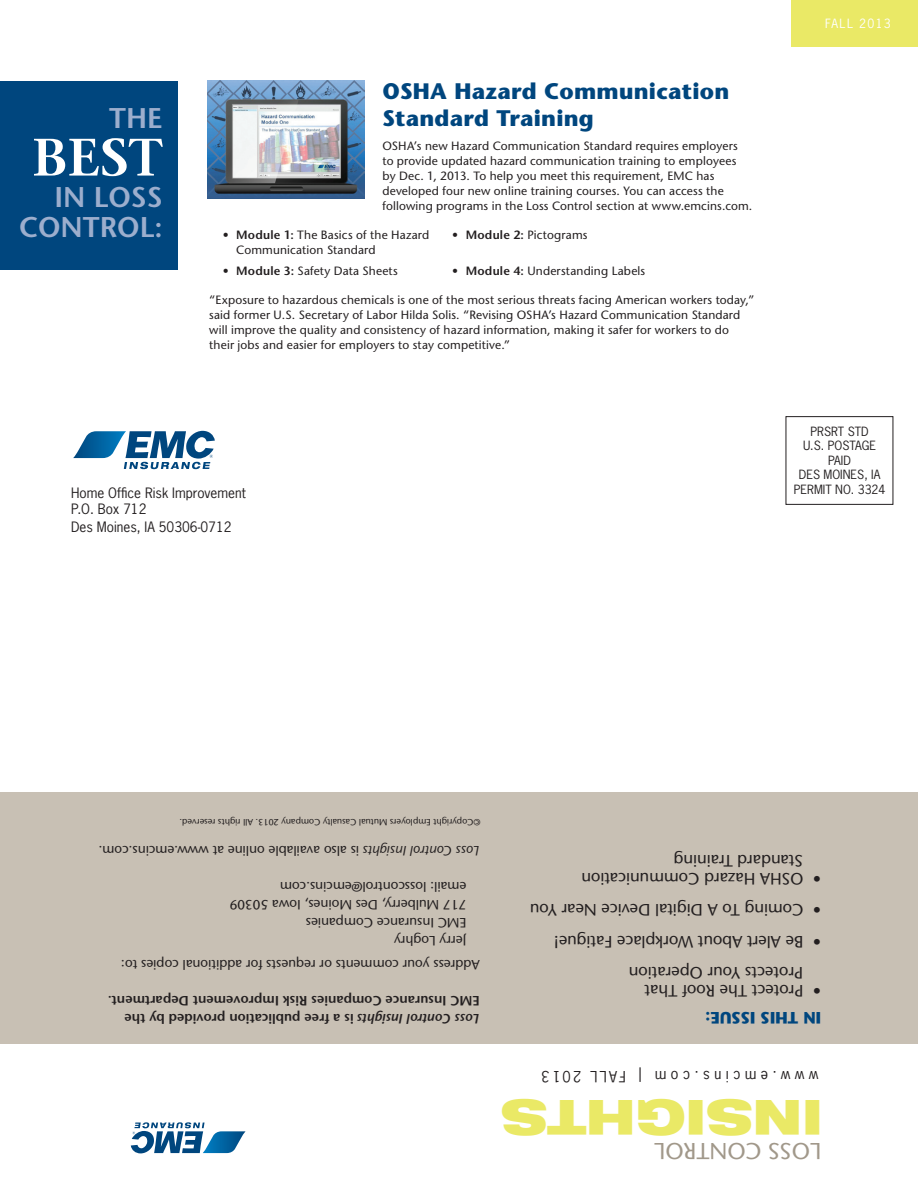
<style>
.page{position:relative;width:918px;height:1188px;background:#fff}
.page>*{position:absolute;margin:0;border:0;box-sizing:border-box;transform-origin:0 0}
.t1{font:600 52.5px "Stone Serif Std";color:#fff}
.t2{font:900 expanded 48.45px "Helvetica Neue LT Std";color:#eae966}
.t3{font:600 28.5px/30px "Stone Sans Std";color:#9caecd;text-align:right}
.t4{font:500 22.95px "Stone Sans Std";color:#a1988a}
.Insights__Headline{font:700 22.5px/27px "Stone Sans Std";letter-spacing:.01em;color:#00467e}
.t5{font:500 16.5px/18px "Stone Sans Std";color:#231f20}
.t6{font:700 16.5px "Stone Sans Std";color:#00467e}
.t7{font:14.55px "News Gothic Std";letter-spacing:.3em;color:#231f20}
.t8{font:500 13.5px "Stone Sans Std";color:#231f20}
.t9{font:600 13.5px/18px "Stone Sans Std";color:#231f20}
.t10{font:13.5px "News Gothic Std";color:#231f20}
.Insights__Body_Copy{font:500 12px/15px "Stone Sans Std";letter-spacing:.01em;color:#231f20}
.t11{font:12px "News Gothic Std";color:#231f20}
.t12{font:12px "News Gothic Std";letter-spacing:.11em;color:#fff}
.t13{font:500 9px "Stone Sans Std";color:#231f20}
.s1{font-weight:600}
.s2{font-style:italic}
</style>
<div class="page">
<div style="left:0;top:81px;width:177px;height:188px;background:#00467e"></div>
<div style="left:791px;top:0;width:127px;height:46px;background:#eae966"></div>
<div style="left:0;top:792px;width:918px;height:251px;background:#c8c0b4"></div>
<svg style="left:131px;top:1122px;width:115px;height:31px"></svg>
<div style="left:786px;top:416px;width:107px;height:89px;border:1px solid #231f20"></div>
<svg style="left:73px;top:431px;width:142px;height:38px"></svg>
<img style="left:208px;top:80px;width:156px;height:118px">
<p class="t3" style="left:109px;top:103px;width:55px">THE</p>
<p class="t1" style="left:32px;top:126px;width:132px">BEST</p>
<p class="t3" style="left:19px;top:182px;width:145px">IN LOSS<br>CONTROL:</p>
<p class="Insights__Headline" style="left:382px;top:78px;width:348px">OSHA Hazard Communication<br>Standard Training</p>
<p class="Insights__Body_Copy" style="left:382px;top:138px;width:371px">OSHA’s new Hazard Communication Standard requires employers<br>to provide updated hazard communication training to employees by Dec. 1, 2013. To help you meet this requirement, EMC has developed four new online training courses. You can access the following programs in the Loss Control section at www.emcins.com.</p>
<p class="Insights__Body_Copy" style="left:223px;top:227px;width:208px"><span class="s1">• Module 1:</span> The Basics of the Hazard</p>
<p class="Insights__Body_Copy" style="left:452px;top:227px;width:137px">• <span class="s1">Module 2:</span> Pictograms</p>
<p class="Insights__Body_Copy" style="left:236px;top:242px;width:141px">Communication Standard</p>
<p class="Insights__Body_Copy" style="left:223px;top:264px;width:177px"><span class="s1">• Module 3:</span> Safety Data Sheets</p>
<p class="Insights__Body_Copy" style="left:452px;top:264px;width:194px">• <span class="s1">Module 4:</span> Understanding Labels</p>
<p class="Insights__Body_Copy" style="left:209px;top:292px;width:547px">“Exposure to hazardous chemicals is one of the most serious threats facing American workers today,” said former U.S. Secretary of Labor Hilda Solis. “Revising OSHA’s Hazard Communication Standard will improve the quality and consistency of hazard information, making it safer for workers to do their jobs and easier for employers to stay competitive.”</p>
<p class="t10" style="left:71px;top:484px;width:176px">Home Office Risk Improvement</p>
<p class="t10" style="left:71px;top:500px;width:77px">P.O. Box 712</p>
<p class="t10" style="left:71px;top:518px;width:162px">Des Moines, IA 50306-0712</p>
<p class="t12" style="left:825px;top:16px;width:67px">FALL 2013</p>
<p class="t11" style="left:810px;top:424px;width:60px">PRSRT STD</p>
<p class="t11" style="left:803px;top:438px;width:75px">U.S. POSTAGE</p>
<p class="t11" style="left:828px;top:452px;width:24px">PAID</p>
<p class="t11" style="left:799px;top:467px;width:83px">DES MOINES, IA</p>
<p class="t11" style="left:794px;top:481px;width:93px">PERMIT NO. 3324</p>
<p class="t13" style="left:480px;top:827px;width:302px;rotate:-180deg">©Copyright Employers Mutual Casualty Company 2013. All rights reserved.</p>
<p class="t8" style="left:480px;top:859px;width:383px;rotate:-180deg"><span class="s2">Loss Control Insights</span> is also available online at www.emcins.com.</p>
<p class="t8" style="left:466px;top:895px;width:188px;rotate:-180deg">email: losscontrol@emcins.com</p>
<p class="t8" style="left:466px;top:913px;width:238px;rotate:-180deg">717 Mulberry, Des Moines, Iowa 50309</p>
<p class="t8" style="left:466px;top:931px;width:162px;rotate:-180deg">EMC Insurance Companies</p>
<p class="t8" style="left:466px;top:949px;width:74px;rotate:-180deg">Jerry Loghry</p>
<p class="t8" style="left:480px;top:973px;width:360px;rotate:-180deg">Address your comments or requests for additional copies to:</p>
<p class="t9" style="left:480px;top:1028px;width:374px;rotate:-180deg"><span class="s2">Loss Control Insights</span> is a free publication provided by the<br>EMC Insurance Companies Risk Improvement Department.</p>
<p class="t5" style="left:803px;top:887px;width:223px;text-indent:-18px;rotate:-180deg">• OSHA Hazard Communication<br>Standard Training</p>
<p class="t5" style="left:821px;top:919px;width:293px;rotate:-180deg">• Coming To A Digital Device Near You</p>
<p class="t5" style="left:821px;top:950px;width:269px;rotate:-180deg">• Be Alert About Workplace Fatigue!</p>
<p class="t5" style="left:803px;top:982px;width:176px;rotate:-180deg">Protects Your Operation</p>
<p class="t5" style="left:804px;top:1000px;width:160px;rotate:-180deg">Protect The Roof That</p>
<p class="t5" style="left:821px;top:1000px;width:10px;rotate:-180deg">•</p>
<p class="t6" style="left:821px;top:1028px;width:117px;rotate:-180deg">IN THIS ISSUE:</p>
<p class="t7" style="left:818px;top:1086px;width:278px;rotate:-180deg">www.emcins.com | FALL 2013</p>
<p class="t2" style="left:823px;top:1149px;width:324px;rotate:-180deg">INSIGHTS</p>
<p class="t4" style="left:821px;top:1165px;width:168px;rotate:-180deg">LOSS CONTROL</p>
</div>
